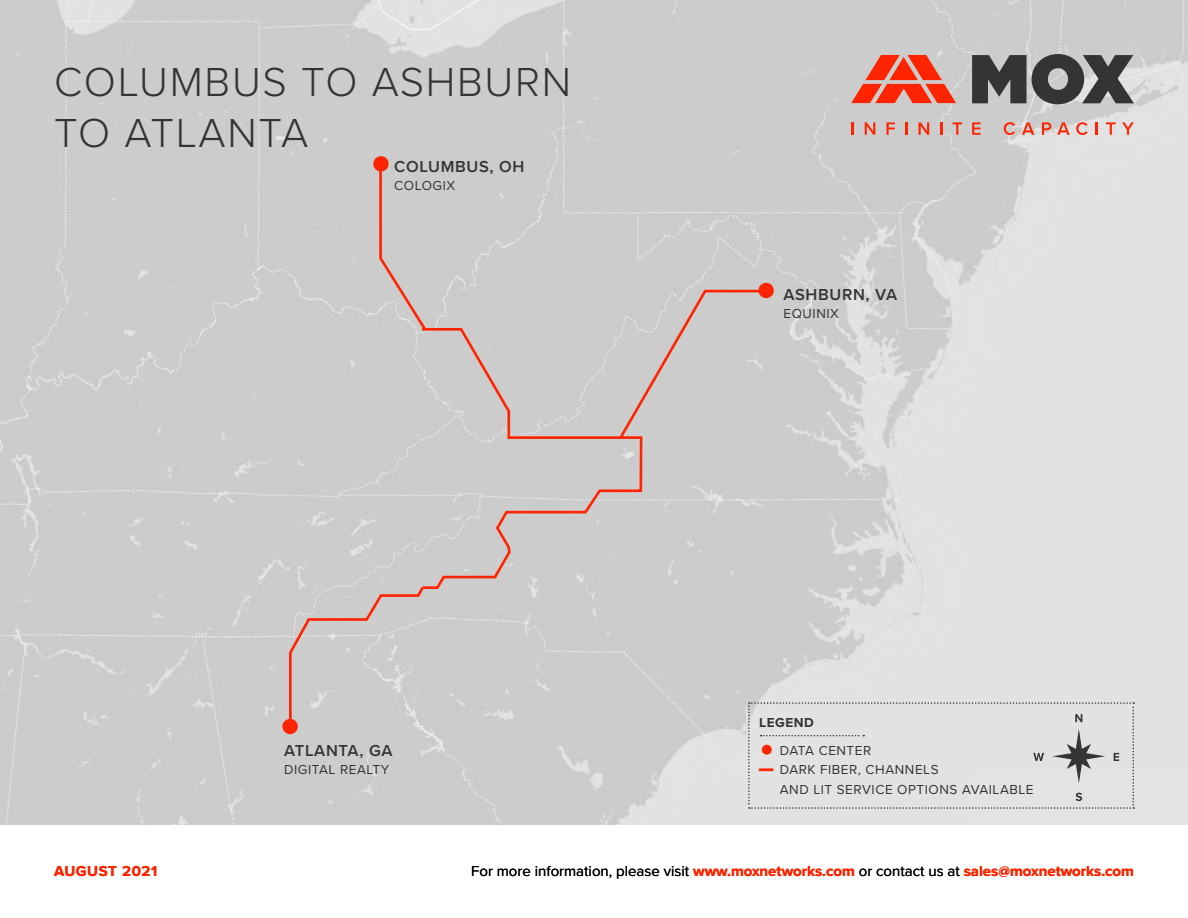
<style>
.page{position:relative;width:1188px;height:918px;background:#fff}
.page>*{position:absolute;margin:0;border:0;box-sizing:border-box;transform-origin:0 0}
.t1{font:300 42px/50.4px "Proxima Nova";letter-spacing:.04em;color:#343433}
.t2{font:600 16.5px "Proxima Nova";letter-spacing:.04em;color:#333433}
.t3{font:15px "Proxima Nova";color:#000}
.t4{font:700 15px "Proxima Nova";letter-spacing:.04em;color:#ff2400}
.t5{font:13.5px/19.5px "Proxima Nova";letter-spacing:.04em;color:#333433}
.t6{font:700 13.5px "Proxima Nova";letter-spacing:.04em;color:#333433}
.s1{font-weight:700;color:#ff2400}
</style>
<div class="page">
<img style="left:0;top:0;width:1188px;height:825px">
<div style="left:970px;top:772px;width:218px;height:65px;background:#e2e3e2"></div>
<div style="left:282px;top:719px;width:16px;height:15px;background:#ff2400;border-radius:50%"></div>
<div style="left:0;top:826px;width:1188px;height:92px;background:#fff"></div>
<div style="left:420px;top:288px;width:347px;height:302px;background:#ccc"></div>
<svg style="left:288px;top:584px;width:138px;height:145px;background:#cec7c5"></svg>
<div style="left:372px;top:155px;width:251px;height:285px;background:#ccc"></div>
<svg style="left:757px;top:282px;width:18px;height:17px"></svg>
<div style="left:748px;top:702px;width:386px;height:107px;background:#e2e2e2"></div>
<svg style="left:851px;top:55px;width:105px;height:48px;background:#e7715d"></svg>
<svg style="left:972px;top:54px;width:162px;height:50px;background:#686868"></svg>
<svg style="left:851px;top:122px;width:3px;height:13px"></svg>
<svg style="left:865px;top:122px;width:10px;height:13px"></svg>
<svg style="left:886px;top:122px;width:9px;height:13px"></svg>
<svg style="left:905px;top:122px;width:2px;height:13px"></svg>
<svg style="left:919px;top:122px;width:10px;height:13px"></svg>
<svg style="left:940px;top:122px;width:3px;height:13px"></svg>
<svg style="left:952px;top:122px;width:10px;height:13px"></svg>
<svg style="left:972px;top:122px;width:9px;height:13px"></svg>
<svg style="left:1004px;top:122px;width:11px;height:13px"></svg>
<svg style="left:1022px;top:122px;width:12px;height:13px"></svg>
<svg style="left:1042px;top:122px;width:9px;height:13px"></svg>
<svg style="left:1057px;top:122px;width:13px;height:13px"></svg>
<svg style="left:1076px;top:122px;width:12px;height:13px"></svg>
<svg style="left:1096px;top:122px;width:2px;height:13px"></svg>
<svg style="left:1106px;top:122px;width:10px;height:13px"></svg>
<svg style="left:1122px;top:122px;width:12px;height:13px"></svg>
<h1 class="t1" style="left:54px;top:55px;width:519px">COLUMBUS TO ASHBURN<br>TO ATLANTA</h1>
<p class="t2" style="left:394px;top:155px;width:132px">COLUMBUS, OH</p>
<p class="t5" style="left:394px;top:176px;width:63px">COLOGIX</p>
<p class="t2" style="left:284px;top:738px;width:110px">ATLANTA, GA</p>
<p class="t5" style="left:284px;top:759px;width:107px">DIGITAL REALTY</p>
<p class="t2" style="left:784px;top:282px;width:115px">ASHBURN, VA</p>
<p class="t5" style="left:784px;top:303px;width:57px">EQUINIX</p>
<p class="t6" style="left:759px;top:713px;width:56px">LEGEND</p>
<p class="t5" style="left:780px;top:740px;width:255px">DATA CENTER<br>DARK FIBER, CHANNELS<br>AND LIT SERVICE OPTIONS AVAILABLE</p>
<p class="t4" style="left:54px;top:859px;width:105px">AUGUST 2021</p>
<p class="t3" style="left:471px;top:859px;width:664px">For more information, please visit <span class="s1">www.moxnetworks.com</span> or contact us at <span class="s1">sales@moxnetworks.com</span></p>
</div>
